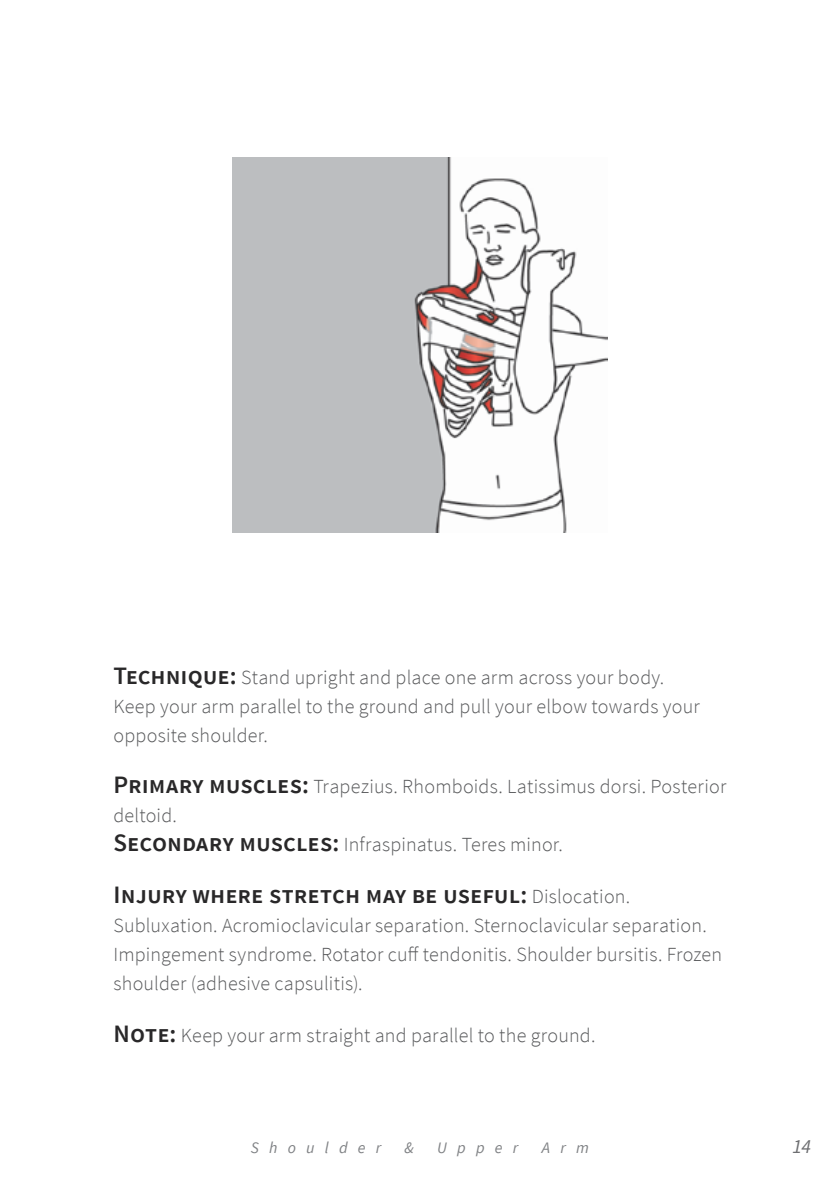
<style>
.page{position:relative;width:840px;height:1191px;background:#fff}
.page>*{position:absolute;margin:0;border:0;box-sizing:border-box;transform-origin:0 0}
.t1{font:600 25px "Source Sans Pro";letter-spacing:.005em;color:#292829}
.t2{font:300 20px/29px "Source Sans Pro";letter-spacing:.01em;color:#58595b}
.t3{font:italic 20px "Source Sans Pro";color:#6d6e71}
.t4{font:italic 16px "Source Sans Pro";letter-spacing:.645em;color:#808285}
.s1{font-weight:600;font-size:25px;color:#292829}
.s2{font-weight:300;font-size:20px;color:#58595b}
</style>
<div class="page">
<img style="left:232px;top:157px;width:375px;height:376px">
<p class="t2" style="left:113px;top:662px;width:587px"><span class="s1">Technique:</span> Stand upright and place one arm across your body.<br>Keep your arm parallel to the ground and pull your elbow towards your opposite shoulder.</p>
<p class="t2" style="left:113px;top:772px;width:614px"><span class="s1">Primary muscles:</span> Trapezius. Rhomboids. Latissimus dorsi. Posterior deltoid.<br><span class="s1">Secondary muscles:</span> Infraspinatus. Teres minor.</p>
<p class="t1" style="left:113px;top:878px;width:518px">Injury where stretch may be useful: <span class="s2">Dislocation.</span></p>
<p class="t2" style="left:113px;top:910px;width:609px">Subluxation. Acromioclavicular separation. Sternoclavicular separation.<br>Impingement syndrome. Rotator cuff tendonitis. Shoulder bursitis. Frozen shoulder (adhesive capsulitis).</p>
<p class="t2" style="left:113px;top:1020px;width:483px"><span class="s1">Note:</span> Keep your arm straight and parallel to the ground.</p>
<p class="t4" style="left:250px;top:1137px;width:132px">Shoulder</p>
<p class="t4" style="left:404px;top:1137px;width:11px">&amp;</p>
<p class="t4" style="left:437px;top:1137px;width:83px">Upper</p>
<p class="t4" style="left:541px;top:1137px;width:49px">Arm</p>
<p class="t3" style="left:791px;top:1133px;width:20px">14</p>
</div>
